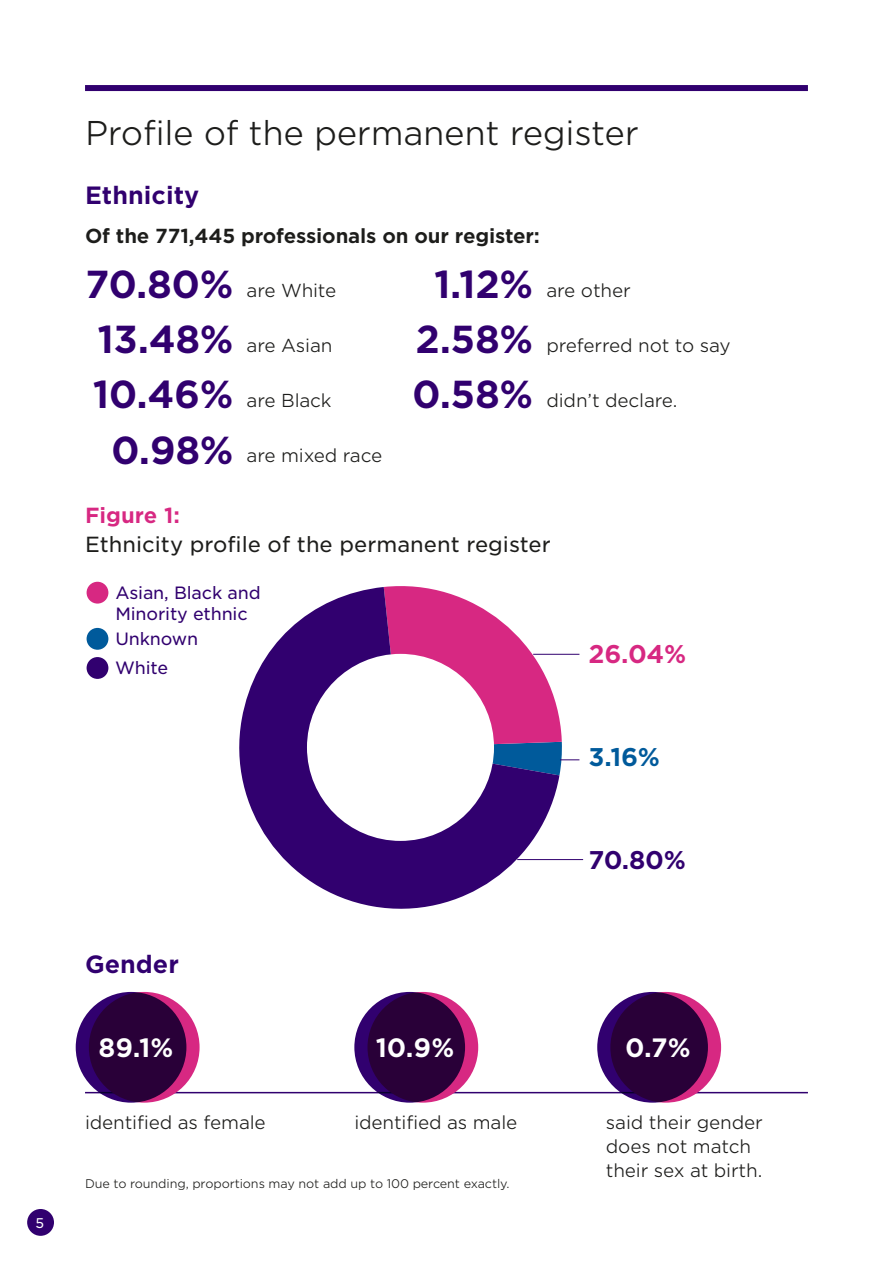
<style>
.page{position:relative;width:893px;height:1263px;background:#fff}
.page>*{position:absolute;margin:0;border:0;box-sizing:border-box;transform-origin:0 0}
.Big_stats{font:700 37.5px "Gotham S Sm";letter-spacing:-.01em;color:#31006f}
.Overview_lead_in{font:300 33px "Gotham S Sm";letter-spacing:-.01em;color:#1d1d1b}
.Small_stat_white_tex{font:700 25.5px "Gotham S Sm";color:#fff}
.t1{font:700 24.6px "Gotham S Sm";color:#31006f}
.t2{font:700 24.6px "Gotham S Sm";color:#d72882}
.t3{font:700 24.6px "Gotham S Sm";color:#005a9b}
.Figure_and_table_num{font:700 24px "Gotham S Sm";color:#31006f}
.Figure_and_table_tit{font:21px "Gotham S Sm";color:#1d1d1b}
.Figure_and_table_num-2{font:700 21px "Gotham S Sm";color:#d72882}
.Overview_sub_head{font:700 19.5px "Gotham S Sm";letter-spacing:-.01em;color:#1d1d1b}
.Overview_body{font:300 18px/24px "Gotham S Sm";letter-spacing:-.01em;color:#1d1d1b}
.t4{font:17.1px/20.5px "Gotham S Sm";letter-spacing:-.01em;color:#31006f}
.t5{font:13.5px "Gotham S Sm";color:#fff}
.Footnote{font:300 12px "Gotham S Sm";letter-spacing:-.01em;color:#1d1d1b}
</style>
<div class="page">
<div style="left:85px;top:85px;width:723px;height:6px;background:#31006f"></div>
<hr style="left:85px;top:1092px;width:723px;height:1px;background:#31006f">
<svg style="left:239px;top:587px;width:320px;height:322px;fill:#31006f"></svg>
<div style="left:307px;top:654px;width:187px;height:187px;background:#fff;border-radius:50%"></div>
<div style="left:87px;top:582px;width:21px;height:22px;background:#d72882;border-radius:50%"></div>
<div style="left:87px;top:628px;width:21px;height:22px;background:#005a9b;border-radius:50%"></div>
<div style="left:87px;top:657px;width:21px;height:22px;background:#31006f;border-radius:50%"></div>
<svg style="left:384px;top:586px;width:195px;height:189px"></svg>
<hr style="left:533px;top:654px;width:46px;height:1px;background:#31006f">
<hr style="left:517px;top:859px;width:66px;height:1px;background:#31006f">
<div style="left:89px;top:992px;width:111px;height:111px;background:#d72882;border-radius:50%"></div>
<svg style="left:76px;top:992px;width:110px;height:111px;background:#2b0041"></svg>
<div style="left:367px;top:992px;width:111px;height:111px;background:#d72882;border-radius:50%"></div>
<svg style="left:354px;top:992px;width:111px;height:111px;background:#2c0141"></svg>
<div style="left:610px;top:992px;width:111px;height:111px;background:#d72882;border-radius:50%"></div>
<svg style="left:597px;top:992px;width:111px;height:111px;background:#2b0141"></svg>
<div style="left:27px;top:1209px;width:27px;height:27px;background:#31006f;border-radius:50%"></div>
<p class="t5" style="left:36px;top:1214px;width:10px">5</p>
<p class="Overview_lead_in" style="left:85px;top:111px;width:555px">Profile of the permanent register</p>
<p class="Figure_and_table_num" style="left:85px;top:179px;width:116px">Ethnicity</p>
<p class="Overview_sub_head" style="left:85px;top:222px;width:456px">Of the 771,445 professionals on our register:</p>
<p class="Overview_body" style="left:247px;top:278px;width:91px">are White</p>
<p class="Big_stats" style="left:85px;top:258px;width:150px">70.80%</p>
<p class="Big_stats" style="left:97px;top:314px;width:138px">13.48%</p>
<p class="Big_stats" style="left:93px;top:369px;width:142px">10.46%</p>
<p class="Big_stats" style="left:111px;top:424px;width:124px">0.98%</p>
<p class="Big_stats" style="left:434px;top:258px;width:101px">1.12%</p>
<p class="Overview_body" style="left:546px;top:278px;width:86px">are other</p>
<p class="Big_stats" style="left:415px;top:314px;width:119px">2.58%</p>
<p class="Big_stats" style="left:412px;top:369px;width:123px">0.58%</p>
<p class="Overview_body" style="left:546px;top:333px;width:186px">preferred not to say</p>
<p class="Overview_body" style="left:546px;top:388px;width:133px">didn’t declare.</p>
<p class="Overview_body" style="left:247px;top:333px;width:87px">are Asian</p>
<p class="Overview_body" style="left:247px;top:388px;width:87px">are Black</p>
<p class="Overview_body" style="left:247px;top:443px;width:137px">are mixed race</p>
<p class="Figure_and_table_num-2" style="left:85px;top:501px;width:96px">Figure 1:</p>
<p class="Figure_and_table_tit" style="left:85px;top:530px;width:467px">Ethnicity profile of the permanent register</p>
<p class="t4" style="left:115px;top:582px;width:147px">Asian, Black and<br>Minority ethnic</p>
<p class="t4" style="left:115px;top:624px;width:85px;line-height:29.1px">Unknown<br>White</p>
<p class="Figure_and_table_num" style="left:85px;top:947px;width:96px">Gender</p>
<p class="t2" style="left:589px;top:637px;width:99px">26.04%</p>
<p class="t3" style="left:589px;top:740px;width:73px">3.16%</p>
<p class="t1" style="left:589px;top:843px;width:99px">70.80%</p>
<p class="Small_stat_white_tex" style="left:99px;top:1030px;width:76px">89.1%</p>
<p class="Small_stat_white_tex" style="left:376px;top:1030px;width:80px">10.9%</p>
<p class="Small_stat_white_tex" style="left:625px;top:1030px;width:67px">0.7%</p>
<p class="Overview_body" style="left:85px;top:1110px;width:182px">identified as female</p>
<p class="Overview_body" style="left:354px;top:1110px;width:165px">identified as male</p>
<p class="Overview_body" style="left:606px;top:1110px;width:159px">said their gender does not match their sex at birth.</p>
<p class="Footnote" style="left:85px;top:1175px;width:426px">Due to rounding, proportions may not add up to 100 percent exactly.</p>
</div>
